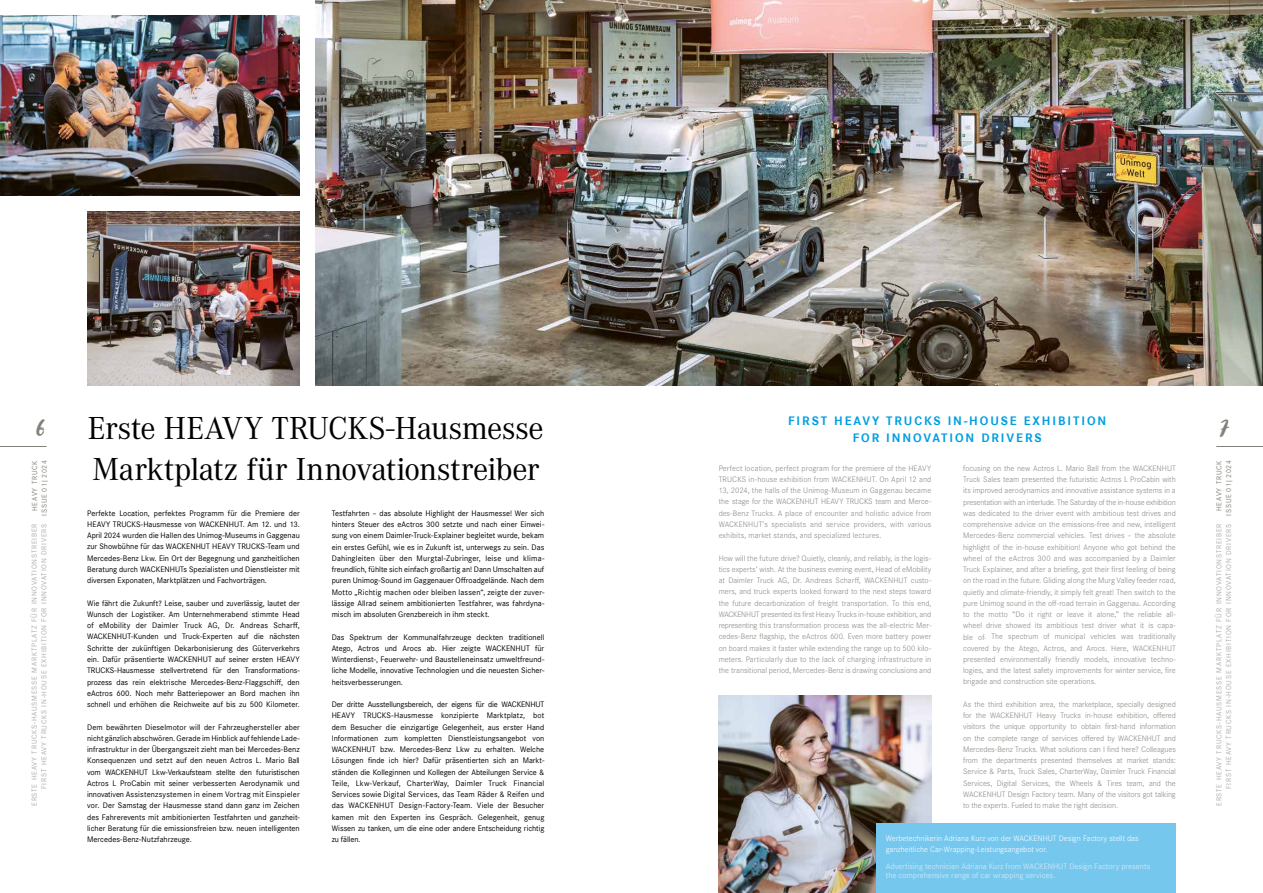
<style>
.page{position:relative;width:1263px;height:893px;background:#fff}
.page>*{position:absolute;margin:0;border:0;box-sizing:border-box;transform-origin:0 0}
.t1{font:33px "Corporate A";letter-spacing:-.015em;color:#000}
.t2{font:28.5px "Avallon";color:#81807a}
.t3{font:700 12.75px "Corporate S";letter-spacing:.15em;color:#009fe0}
.t4{font:8.25px/11.2px "Corporate S";color:#000;text-align:justify}
.t5{font:300 8.25px/11.2px "Corporate S";color:#888783;text-align:justify}
.t6{font:300 8.25px/11.2px "Corporate S";color:#fff}
.t7{font:8.25px/9.8px "Corporate S";color:#c7e6f8}
.t8{font:7.5px/9.8px "Corporate S";letter-spacing:.1em;color:#adadab;text-align:right}
.t9{font:7.5px/9.8px "Corporate S";letter-spacing:.1em;color:#81807a;text-align:center}
</style>
<div class="page">
<img style="left:0;top:16px;width:300px;height:180px">
<img style="left:316px;top:0;width:947px;height:385px">
<img style="left:87px;top:212px;width:213px;height:173px">
<img style="left:719px;top:696px;width:212px;height:197px">
<div style="left:876px;top:824px;width:300px;height:69px;background:#76c7ee"></div>
<hr style="left:0;top:446px;width:47px;height:1px;background:#81807a">
<hr style="left:1216px;top:446px;width:47px;height:1px;background:#81807a">
<h1 class="t1" style="left:88px;top:410px;width:457px">Erste HEAVY TRUCKS-Hausmesse</h1>
<h3 class="t3" style="left:788px;top:414px;width:320px">FIRST HEAVY TRUCKS IN-HOUSE EXHIBITION</h3>
<h2 class="t2" style="left:36px;top:408px;width:11px">6</h2>
<h2 class="t2" style="left:1220px;top:408px;width:10px">7</h2>
<p class="t9" style="left:30px;top:516px;width:57px;rotate:-90deg">HEAVY TRUCK<br>ISSUE 01|2024</p>
<p class="t9" style="left:1214px;top:516px;width:57px;rotate:-90deg">HEAVY TRUCK<br>ISSUE 01|2024</p>
<p class="t8" style="left:30px;top:806px;width:284px;rotate:-90deg">ERSTE HEAVY TRUCKS-HAUSMESSE MARKTPLATZ FÜR INNOVATIONSTREIBER<br>FIRST HEAVY TRUCKS IN-HOUSE EXHIBITION FOR INNOVATION DRIVERS</p>
<p class="t8" style="left:1214px;top:806px;width:284px;rotate:-90deg">ERSTE HEAVY TRUCKS-HAUSMESSE MARKTPLATZ FÜR INNOVATIONSTREIBER<br>FIRST HEAVY TRUCKS IN-HOUSE EXHIBITION FOR INNOVATION DRIVERS</p>
<h3 class="t3" style="left:853px;top:430px;width:190px">FOR INNOVATION DRIVERS</h3>
<h1 class="t1" style="left:92px;top:451px;width:448px">Marktplatz für Innovationstreiber</h1>
<p class="t5" style="left:719px;top:462px;width:214px">Perfect location, perfect program for the premiere of the HEAVY TRUCKS in-house exhibition from WACKENHUT. On April 12 and 13, 2024, the halls of the Unimog-Museum in Gaggenau became the stage for the WACKENHUT HEAVY TRUCKS team and Merce&shy;des-Benz Trucks. A place of encounter and holistic advice from WACKENHUT’s specialists and service providers, with various exhibits, market stands, and specialized lectures.</p>
<p class="t5" style="left:719px;top:552px;width:214px">How will the future drive? Quietly, cleanly, and reliably, is the logis&shy;tics experts’ wish. At the business evening event, Head of eMobility at Daimler Truck AG, Dr. Andreas Scharff, WACKENHUT custo&shy;mers, and truck experts looked forward to the next steps toward the future decarbonization of freight transportation. To this end, WACKENHUT presented its first Heavy Trucks in-house exhibition, and representing this transformation process was the all-electric Mer&shy;cedes-Benz flagship, the eActros 600. Even more battery power on board makes it faster while extending the range up to 500 kilo&shy;meters. Particularly due to the lack of charging infrastructure in the transitional period, Mercedes-Benz is drawing conclusions and</p>
<p class="t5" style="left:963px;top:462px;width:214px">focusing on the new Actros L. Mario Ball from the WACKENHUT Truck Sales team presented the futuristic Actros L ProCabin with its improved aerodynamics and innovative assistance systems in a presentation with an interlude. The Saturday of the in-house exhibition was dedicated to the driver event with ambitious test drives and comprehensive advice on the emissions-free and new, intelligent Mercedes-Benz commercial vehicles. Test drives – the absolute highlight of the in-house exhibition! Anyone who got behind the wheel of the eActros 300 and was accompanied by a Daimler Truck Explainer, and after a briefing, got their first feeling of being on the road in the future. Gliding along the Murg Valley feeder road, quietly and climate-friendly, it simply felt great! Then switch to the pure Unimog sound in the off-road terrain in Gaggenau. According to the motto “Do it right or leave it alone,” the reliable all&shy;wheel drive showed its ambitious test driver what it is capa&shy;ble of. The spectrum of municipal vehicles was traditionally covered by the Atego, Actros, and Arocs. Here, WACKENHUT presented environmentally friendly models, innovative techno&shy;logies, and the latest safety improvements for winter service, fire brigade and construction site operations.</p>
<p class="t5" style="left:963px;top:698px;width:214px">As the third exhibition area, the marketplace, specially designed for the WACKENHUT Heavy Trucks in-house exhibition, offered visitors the unique opportunity to obtain first-hand information on the complete range of services offered by WACKENHUT and Mercedes-Benz Trucks. What solutions can I find here? Colleagues from the departments presented themselves at market stands:<br>Service &amp; Parts, Truck Sales, CharterWay, Daimler Truck Financial Services, Digital Services, the Wheels &amp; Tires team, and the WACKENHUT Design Factory team. Many of the visitors got talking to the experts. Fueled to make the right decision.</p>
<p class="t6" style="left:886px;top:832px;width:254px">Werbetechnikerin Adriana Kurz von der WACKENHUT Design Factory stellt das ganzheitliche Car-Wrapping-Leistungsangebot vor.</p>
<p class="t7" style="left:886px;top:861px;width:266px">Advertising technician Adriana Kurz from WACKENHUT Design Factory presents the comprehensive range of car wrapping services.</p>
<p class="t4" style="left:87px;top:507px;width:214px">Perfekte Location, perfektes Programm für die Premiere der HEAVY TRUCKS-Hausmesse von WACKENHUT. Am 12. und 13.<br>April 2024 wurden die Hallen des Unimog-Museums in Gaggenau zur Showbühne für das WACKENHUT HEAVY TRUCKS-Team und Mercedes-Benz Lkw. Ein Ort der Begegnung und ganzheitlichen Beratung durch WACKENHUTs Spezialisten und Dienstleister mit diversen Exponaten, Marktplätzen und Fachvorträgen.</p>
<p class="t4" style="left:87px;top:597px;width:214px">Wie fährt die Zukunft? Leise, sauber und zuverlässig, lautet der Wunsch der Logistiker. Am Unternehmerabend stimmte Head of eMobility der Daimler Truck AG, Dr. Andreas Scharff, WACKENHUT-Kunden und Truck-Experten auf die nächsten Schritte der zukünftigen Dekarbonisierung des Güterverkehrs ein. Dafür präsentierte WACKENHUT auf seiner ersten HEAVY TRUCKS-Hausmesse stellvertretend für den Transformations&shy;prozess das rein elektrische Mercedes-Benz-Flaggschiff, den eActros 600. Noch mehr Batteriepower an Bord machen ihn schnell und erhöhen die Reichweite auf bis zu 500 Kilometer.</p>
<p class="t4" style="left:87px;top:721px;width:214px">Dem bewährten Dieselmotor will der Fahrzeughersteller aber nicht gänzlich abschwören. Gerade im Hinblick auf fehlende Lade&shy;infrastruktur in der Übergangszeit zieht man bei Mercedes-Benz Konsequenzen und setzt auf den neuen Actros L. Mario Ball vom WACKENHUT Lkw-Verkaufsteam stellte den futuristischen Actros L ProCabin mit seiner verbesserten Aerodynamik und innovativen Assistenzsystemen in einem Vortrag mit Einspieler vor. Der Samstag der Hausmesse stand dann ganz im Zeichen des Fahrerevents mit ambitionierten Testfahrten und ganzheit&shy;licher Beratung für die emissionsfreien bzw. neuen intelligenten Mercedes-Benz-Nutzfahrzeuge.</p>
<p class="t4" style="left:332px;top:507px;width:214px">Testfahrten – das absolute Highlight der Hausmesse! Wer sich hinters Steuer des eActros 300 setzte und nach einer Einwei&shy;sung von einem Daimler-Truck-Explainer begleitet wurde, bekam ein erstes Gefühl, wie es in Zukunft ist, unterwegs zu sein. Das Dahingleiten über den Murgtal-Zubringer, leise und klima&shy;freundlich, fühlte sich einfach großartig an! Dann Umschalten auf puren Unimog-Sound im Gaggenauer Offroadgelände. Nach dem Motto „Richtig machen oder bleiben lassen“, zeigte der zuver&shy;lässige Allrad seinem ambitionierten Testfahrer, was fahrdyna&shy;misch im absoluten Grenzbereich in ihm steckt.</p>
<p class="t4" style="left:332px;top:631px;width:214px">Das Spektrum der Kommunalfahrzeuge deckten traditionell Atego, Actros und Arocs ab. Hier zeigte WACKENHUT für Winterdienst-, Feuerwehr- und Baustelleneinsatz umweltfreund&shy;liche Modelle, innovative Technologien und die neuesten Sicher&shy;heitsverbesserungen.</p>
<p class="t4" style="left:332px;top:699px;width:214px">Der dritte Ausstellungsbereich, der eigens für die WACKENHUT HEAVY TRUCKS-Hausmesse konzipierte Marktplatz, bot dem Besucher die einzigartige Gelegenheit, aus erster Hand Informationen zum kompletten Dienstleistungsangebot von WACKENHUT bzw. Mercedes-Benz Lkw zu erhalten. Welche Lösungen finde ich hier? Dafür präsentierten sich an Markt&shy;ständen die Kolleginnen und Kollegen der Abteilungen Service &amp; Teile, Lkw-Verkauf, CharterWay, Daimler Truck Financial Services sowie Digital Services, das Team Räder &amp; Reifen und das WACKENHUT Design-Factory-Team. Viele der Besucher kamen mit den Experten ins Gespräch. Gelegenheit, genug Wissen zu tanken, um die eine oder andere Entscheidung richtig zu fällen.</p>
</div>
